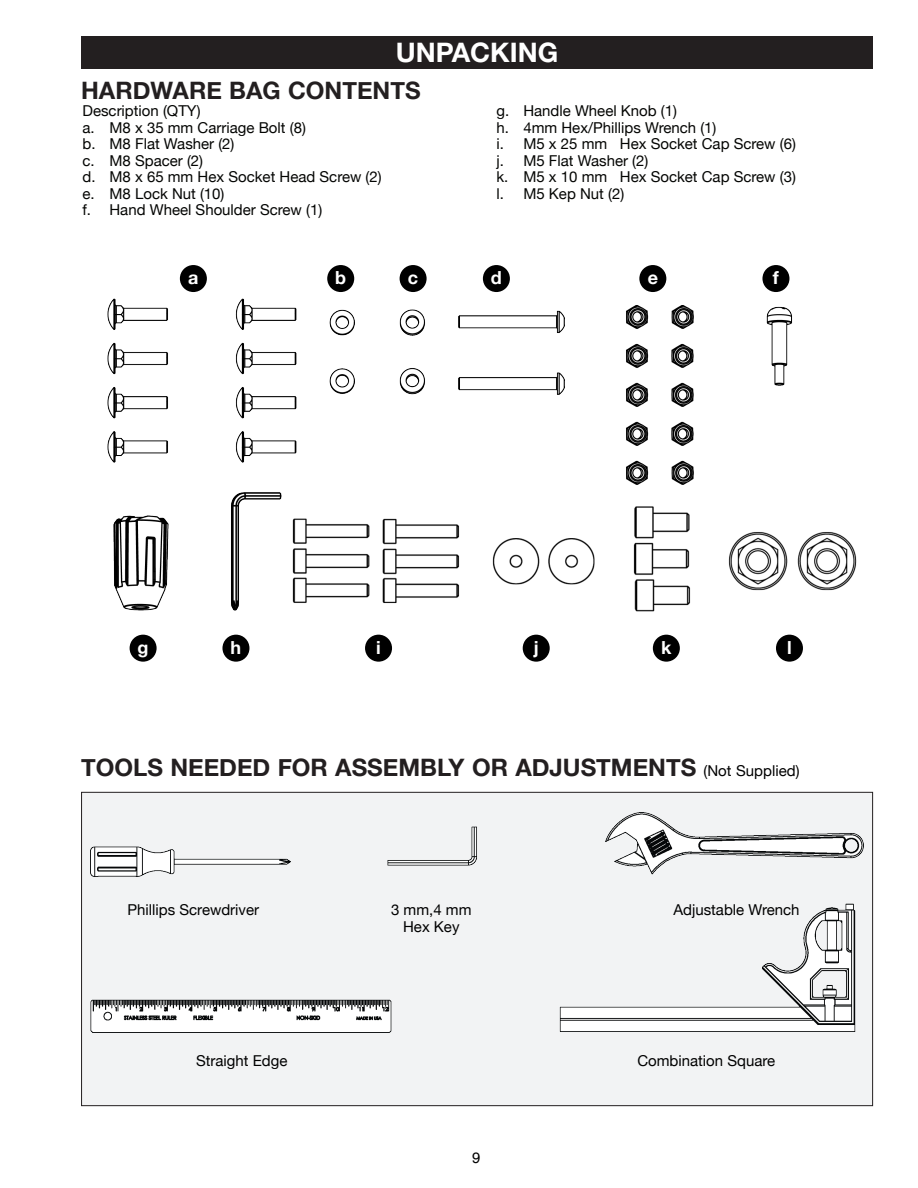
<style>
.page{position:relative;width:918px;height:1188px;background:#fff}
.page>*{position:absolute;margin:0;border:0;box-sizing:border-box;transform-origin:0 0}
.Body_Title{font:700 27px "Helvetica Neue LT Std";color:#fff}
.Body_Sub-Title{font:700 24px "Helvetica Neue";color:#231f20}
.callouts{font:700 18px "Helvetica Neue";color:#fff}
.t1{font:15px "Helvetica Neue";color:#040503}
.callouts-2{font:15px/16.5px "Helvetica Neue";color:#000;text-align:center}
.t2{font:15px "Helvetica";color:#000}
.s1{font-weight:400;font-size:15px;color:#000}
</style>
<div class="page">
<div style="left:82px;top:792px;width:791px;height:314px;background:#f2f3f4"></div>
<img style="left:90px;top:812px;width:774px;height:220px">
<img style="left:107px;top:298px;width:750px;height:364px">
<div style="left:81px;top:36px;width:792px;height:33px;background:#231f20"></div>
<div style="left:400px;top:265px;width:27px;height:27px;background:#000;border-radius:50%"></div>
<div style="left:483px;top:265px;width:27px;height:27px;background:#000;border-radius:50%"></div>
<div style="left:762px;top:265px;width:27px;height:27px;background:#000;border-radius:50%"></div>
<div style="left:639px;top:265px;width:27px;height:27px;background:#000;border-radius:50%"></div>
<div style="left:222px;top:635px;width:27px;height:27px;background:#000;border-radius:50%"></div>
<div style="left:365px;top:635px;width:27px;height:27px;background:#000;border-radius:50%"></div>
<div style="left:523px;top:635px;width:27px;height:27px;background:#000;border-radius:50%"></div>
<div style="left:653px;top:635px;width:27px;height:27px;background:#000;border-radius:50%"></div>
<div style="left:776px;top:635px;width:27px;height:27px;background:#000;border-radius:50%"></div>
<div style="left:130px;top:635px;width:27px;height:27px;background:#000;border-radius:50%"></div>
<div style="left:327px;top:265px;width:27px;height:27px;background:#000;border-radius:50%"></div>
<div style="left:180px;top:265px;width:27px;height:27px;background:#000;border-radius:50%"></div>
<p class="Body_Title" style="left:396px;top:36px;width:164px">UNPACKING</p>
<p class="Body_Sub-Title" style="left:81px;top:76px;width:341px">HARDWARE BAG CONTENTS</p>
<p class="t1" style="left:82px;top:102px;width:120px">Description (QTY)</p>
<p class="t1" style="left:82px;top:118px;width:225px">a. M8 x 35 mm Carriage Bolt (8)</p>
<p class="t1" style="left:82px;top:135px;width:154px">b. M8 Flat Washer (2)</p>
<p class="t1" style="left:82px;top:151px;width:122px">c. M8 Spacer (2)</p>
<p class="t1" style="left:82px;top:168px;width:301px">d. M8 x 65 mm Hex Socket Head Screw (2)</p>
<p class="t1" style="left:82px;top:184px;width:144px">e. M8 Lock Nut (10)</p>
<p class="t1" style="left:82px;top:201px;width:241px">f. Hand Wheel Shoulder Screw (1)</p>
<p class="t1" style="left:496px;top:102px;width:182px">g. Handle Wheel Knob (1)</p>
<p class="t1" style="left:496px;top:118px;width:222px">h. 4mm Hex/Phillips Wrench (1)</p>
<p class="t1" style="left:496px;top:135px;width:301px">i. M5 x 25 mm Hex Socket Cap Screw (6)</p>
<p class="t1" style="left:496px;top:151px;width:154px">j. M5 Flat Washer (2)</p>
<p class="t1" style="left:496px;top:168px;width:301px">k. M5 x 10 mm Hex Socket Cap Screw (3)</p>
<p class="t1" style="left:496px;top:184px;width:129px">l. M5 Kep Nut (2)</p>
<p class="callouts" style="left:188px;top:266px;width:12px">a</p>
<p class="callouts" style="left:335px;top:266px;width:12px">b</p>
<p class="callouts" style="left:408px;top:266px;width:12px">c</p>
<p class="callouts" style="left:491px;top:266px;width:12px">d</p>
<p class="callouts" style="left:648px;top:266px;width:12px">e</p>
<p class="callouts" style="left:773px;top:266px;width:7px">f</p>
<p class="callouts" style="left:138px;top:636px;width:12px">g</p>
<p class="callouts" style="left:231px;top:636px;width:12px">h</p>
<p class="callouts" style="left:376px;top:636px;width:6px">i</p>
<p class="callouts" style="left:534px;top:636px;width:7px">j</p>
<p class="callouts" style="left:661px;top:636px;width:12px">k</p>
<p class="callouts" style="left:787px;top:636px;width:6px">l</p>
<p class="Body_Sub-Title" style="left:81px;top:752px;width:720px">TOOLS NEEDED FOR ASSEMBLY OR ADJUSTMENTS <span class="s1">(Not Supplied)</span></p>
<p class="callouts-2" style="left:128px;top:901px;width:133px">Phillips Screwdriver</p>
<p class="callouts-2" style="left:196px;top:1053px;width:93px">Straight Edge</p>
<p class="callouts-2" style="left:391px;top:901px;width:82px">3 mm,4 mm<br>Hex Key</p>
<p class="t2" style="left:472px;top:1148px;width:10px">9</p>
<p class="callouts-2" style="left:673px;top:901px;width:128px">Adjustable Wrench</p>
<p class="callouts-2" style="left:637px;top:1053px;width:139px">Combination Square</p>
</div>
